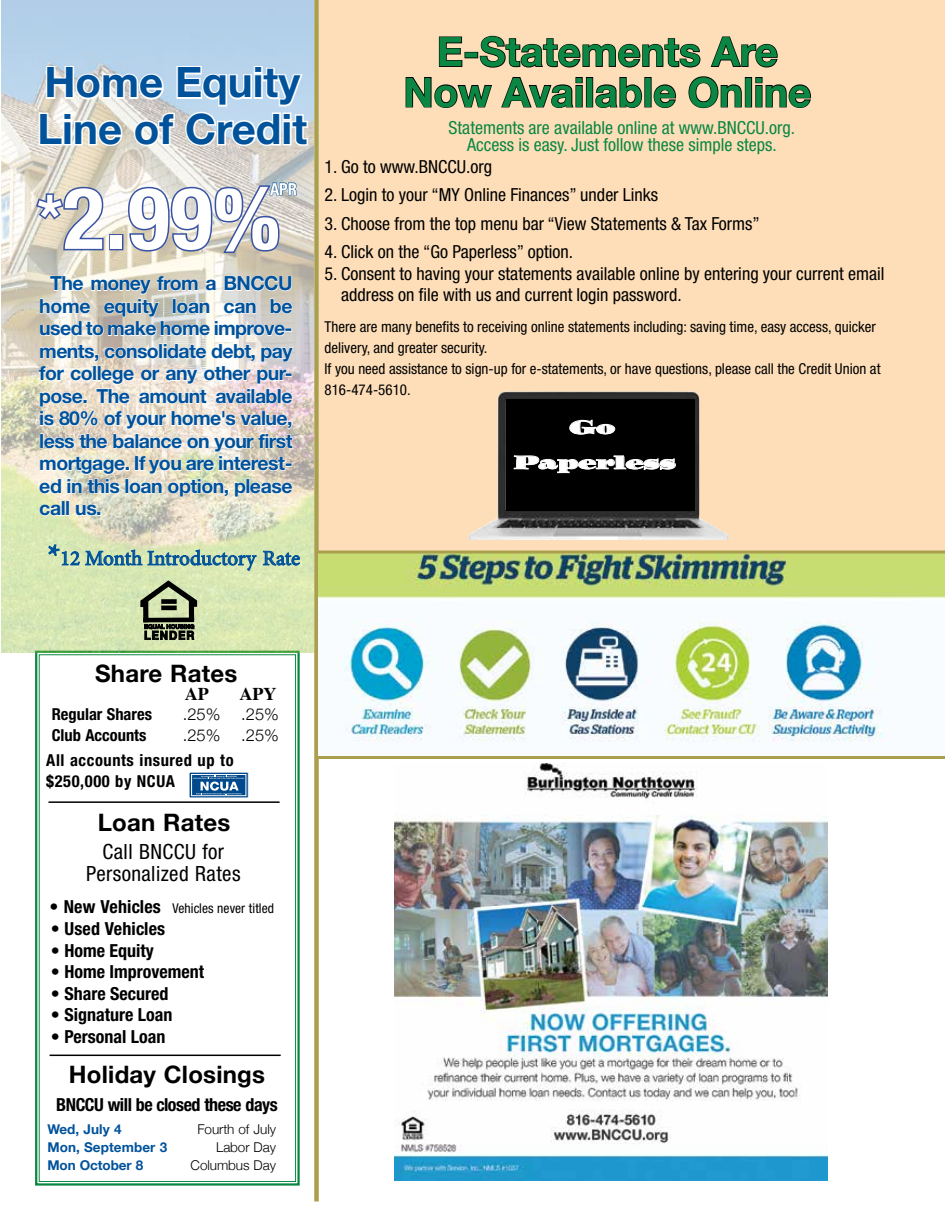
<style>
.page{position:relative;width:945px;height:1215px;background:#fff}
.page>*{position:absolute;margin:0;border:0;box-sizing:border-box;transform-origin:0 0}
.t1{font:700 condensed 85.5px "Helvetica Neue";color:#fff}
.t2{font:700 42px/46.5px "Helvetica Neue LT Std";color:#00539b}
.t3{font:700 40.5px/40.5px "Helvetica Neue LT Std";color:#0a8743;text-align:center}
.t4{font:700 24px "Helvetica Neue";letter-spacing:.01em;color:#000}
.t5{font:condensed 21px/22.5px "Helvetica Neue";letter-spacing:.02em;color:#000;text-align:center}
.t6{font:21px "Minion Pro";letter-spacing:-.005em;color:#00529c}
.t7{font:700 19.5px/22.5px "Helvetica Neue LT Std";letter-spacing:-.025em;color:#00529c;text-align:justify}
.t8{font:condensed 18px/21.6px "Helvetica Neue";color:#000}
.t9{font:condensed 18px/17.2px "Helvetica Neue";color:#0a8743;text-align:center}
.t10{font:700 condensed 18px "Helvetica Neue";color:#000}
.t11{font:700 condensed 18px "Helvetica Neue";letter-spacing:-.025em;color:#000}
.t12{font:18px/35.1px "Ozwald Std";letter-spacing:-.01em;color:#fff;text-align:center}
.t13{font:700 18px "Times";color:#000}
.t14{font:700 condensed 16.5px/20.2px "Helvetica Neue";letter-spacing:.035em;color:#000}
.t15{font:700 condensed 16.5px "Helvetica Neue";color:#000}
.t16{font:300 16.5px "Helvetica Neue";color:#000}
.t17{font:700 condensed 16.5px "Helvetica Neue";color:#fff}
.t18{font:condensed 15px/21px "Helvetica Neue";color:#000}
.t19{font:700 13.5px "Helvetica Neue";letter-spacing:.005em;color:#00529c}
.t20{font:300 13.5px "Helvetica Neue";letter-spacing:-.005em;color:#000}
.t21{font:condensed 13.5px "Helvetica Neue";letter-spacing:.005em;color:#000}
.s1{font-size:63px}
.s2{font-size:30px}
.s3{font-weight:700;font-size:18px}
</style>
<div class="page">
<div style="left:320px;top:0;width:625px;height:554px;background:#fddeb8"></div>
<div style="left:314px;top:0;width:5px;height:1202px;background:#aa9f4e"></div>
<svg style="left:34px;top:652px;width:267px;height:534px"></svg>
<div style="left:39px;top:654px;width:257px;height:528px;border:1px solid #0a8743"></div>
<hr style="left:49px;top:801px;width:231px;height:2px;background:#000">
<div style="left:191px;top:774px;width:55px;height:22px;border:1px solid #fff"></div>
<svg style="left:193px;top:776px;width:52px;height:19px"></svg>
<hr style="left:50px;top:1055px;width:231px;height:1px;background:#000">
<img style="left:2px;top:0;width:312px;height:652px">
<svg style="left:34px;top:185px;width:71px;height:67px;background:#babbc0"></svg>
<div style="left:109px;top:234px;width:14px;height:16px;border:3px solid #3953a4"></div>
<svg style="left:39px;top:275px;width:261px;height:365px;background:#dcddc7"></svg>
<svg style="left:37px;top:64px;width:273px;height:84px"></svg>
<svg style="left:438px;top:36px;width:25px;height:31px"></svg>
<div style="left:465px;top:52px;width:13px;height:6px;border:2px solid #000"></div>
<svg style="left:479px;top:35px;width:222px;height:33px"></svg>
<svg style="left:710px;top:36px;width:68px;height:32px"></svg>
<svg style="left:405px;top:77px;width:87px;height:31px"></svg>
<svg style="left:501px;top:77px;width:82px;height:31px"></svg>
<div style="left:586px;top:77px;width:7px;height:30px;border:2px solid #000"></div>
<svg style="left:595px;top:77px;width:48px;height:31px"></svg>
<div style="left:644px;top:77px;width:8px;height:30px;border:2px solid #000"></div>
<svg style="left:653px;top:84px;width:23px;height:24px"></svg>
<svg style="left:688px;top:76px;width:54px;height:33px"></svg>
<div style="left:745px;top:77px;width:7px;height:30px;border:2px solid #000"></div>
<svg style="left:755px;top:77px;width:56px;height:31px"></svg>
<img style="left:394px;top:764px;width:433px;height:416px">
<img style="left:319px;top:554px;width:625px;height:188px">
<svg style="left:127px;top:178px;width:170px;height:78px;background:#b6bac5"></svg>
<img style="left:468px;top:392px;width:261px;height:148px">
<div style="left:506px;top:399px;width:189px;height:111px;background:#000"></div>
<svg style="left:513px;top:419px;width:163px;height:55px"></svg>
<svg style="left:318px;top:550px;width:627px;height:4px;background:#b7ae5f"></svg>
<hr style="left:317px;top:756px;width:628px;height:3px;background:#aa9f4e">
<h2 class="t2" style="left:37px;top:58px;width:271px">Home Equity<br>Line of Credit</h2>
<p class="t17" style="left:270px;top:179px;width:28px">APR</p>
<h1 class="t1" style="left:38px;top:167px;width:244px"><span class="s1">*</span>2.99%</h1>
<p class="t7" style="left:39px;top:272px;width:255px;text-indent:11px">The money from a BNCCU home equity loan can be used to make home improve&shy;ments, consolidate debt, pay for college or any other pur&shy;pose. The amount available is 80% of your home's value, less the balance on your first mortgage. If you are interest&shy;ed in this loan option, please call us.</p>
<p class="t6" style="left:48px;top:544px;width:254px"><span class="s2">*</span>12 Month Introductory Rate</p>
<h3 class="t3" style="left:404px;top:31px;width:409px">E-Statements Are<br>Now Available Online</h3>
<p class="t9" style="left:449px;top:119px;width:348px">Statements are available online at www.BNCCU.org.<br>Access is easy. Just follow these simple steps.</p>
<p class="t8" style="left:325px;top:156px;width:169px">1. Go to www.BNCCU.org</p>
<p class="t8" style="left:325px;top:184px;width:335px">2. Login to your “MY Online Finances” under Links</p>
<p class="t8" style="left:325px;top:212px;width:437px">3. Choose from the top menu bar “View Statements &amp; Tax Forms”</p>
<p class="t8" style="left:325px;top:241px;width:250px">4. Click on the “Go Paperless” option.</p>
<p class="t8" style="left:341px;top:262px;width:545px;text-indent:-17px">5. Consent to having your statements available online by entering your current email address on file with us and current login password.</p>
<p class="t18" style="left:325px;top:316px;width:558px">There are many benefits to receiving online statements including: saving time, easy access, quicker delivery, and greater security.<br>If you need assistance to sign-up for e-statements, or have questions, please call the Credit Union at 816-474-5610.</p>
<p class="t12" style="left:514px;top:409px;width:164px">Go<br>Paperless</p>
<h3 class="t4" style="left:95px;top:655px;width:144px">Share Rates</h3>
<p class="t13" style="left:185px;top:677px;width:25px">AP</p>
<p class="t13" style="left:239px;top:677px;width:38px">APY</p>
<p class="t15" style="left:52px;top:705px;width:102px">Regular Shares</p>
<p class="t16" style="left:183px;top:701px;width:39px">.25%</p>
<p class="t16" style="left:241px;top:701px;width:39px">.25%</p>
<p class="t15" style="left:52px;top:725px;width:96px">Club Accounts</p>
<p class="t16" style="left:183px;top:721px;width:39px">.25%</p>
<p class="t16" style="left:241px;top:721px;width:39px">.25%</p>
<p class="t14" style="left:46px;top:750px;width:189px">All accounts insured up to $250,000 by NCUA</p>
<h3 class="t4" style="left:98px;top:803px;width:134px">Loan Rates</h3>
<p class="t5" style="left:86px;top:840px;width:156px">Call BNCCU for<br>Personalized Rates</p>
<p class="t21" style="left:50px;top:901px;width:226px"><span class="s3">• New Vehicles</span> Vehicles never titled</p>
<p class="t10" style="left:51px;top:918px;width:116px">• Used Vehicles</p>
<p class="t10" style="left:51px;top:939px;width:104px">• Home Equity</p>
<p class="t10" style="left:51px;top:961px;width:155px">• Home Improvement</p>
<p class="t10" style="left:51px;top:983px;width:119px">• Share Secured</p>
<p class="t10" style="left:51px;top:1004px;width:123px">• Signature Loan</p>
<p class="t10" style="left:51px;top:1026px;width:116px">• Personal Loan</p>
<h3 class="t4" style="left:69px;top:1055px;width:198px">Holiday Closings</h3>
<p class="t11" style="left:56px;top:1093px;width:223px">BNCCU will be closed these days</p>
<p class="t19" style="left:47px;top:1119px;width:76px">Wed, July 4</p>
<p class="t20" style="left:197px;top:1118px;width:80px">Fourth of July</p>
<p class="t19" style="left:47px;top:1137px;width:121px">Mon, September 3</p>
<p class="t20" style="left:216px;top:1136px;width:61px">Labor Day</p>
<p class="t19" style="left:47px;top:1155px;width:97px">Mon October 8</p>
<p class="t20" style="left:191px;top:1154px;width:87px">Columbus Day</p>
</div>
